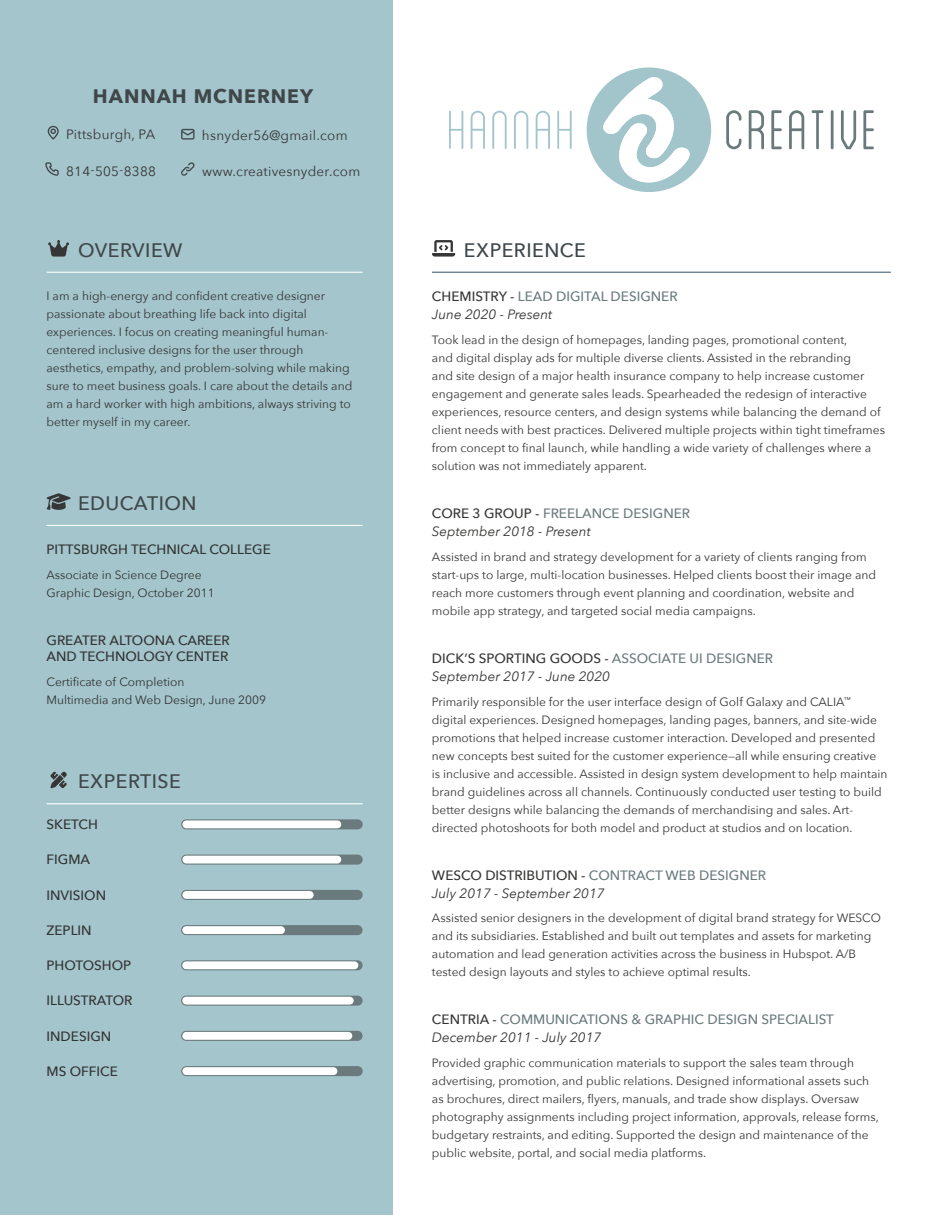
<style>
.page{position:relative;width:945px;height:1215px;background:#fff}
.page>*{position:absolute;margin:0;border:0;box-sizing:border-box;transform-origin:0 0}
.t1{font:500 19.5px "Avenir Next";letter-spacing:.025em;color:#3f474a}
.t2{font:700 19.5px "Avenir Next";letter-spacing:.05em;color:#3f474a}
.t3{font:500 13.5px "Avenir Next";color:#6b7a7c}
.t4{font:italic 13.5px "Avenir Next";color:#353534}
.t5{font:13.5px "Avenir Next";letter-spacing:.02em;color:#363636}
.t6{font:500 13.5px/16.2px "Avenir Next";color:#323332}
.t7{font:500 13.5px "Avenir Next";color:#333}
.t8{font:500 13.5px "Avenir Next";color:#353534}
.t9{font:500 13.5px "Avenir Next";color:#6a7a7d}
.t10{font:12px/18px "Avenir Next";color:#353534}
.t11{font:12px "Avenir Next";color:#323332}
.s1{color:#353534}
.s2{color:#6b7a7c}
.s3{color:#323332}
</style>
<div class="page">
<div style="left:0;top:0;width:392px;height:1215px;background:#a4c5cc"></div>
<hr style="left:47px;top:525px;width:316px;height:1px;background:#fff">
<hr style="left:47px;top:272px;width:316px;height:1px;background:#fff">
<svg style="left:449px;top:111px;width:14px;height:38px"></svg>
<svg style="left:471px;top:111px;width:14px;height:38px"></svg>
<svg style="left:492px;top:111px;width:15px;height:38px"></svg>
<svg style="left:514px;top:111px;width:14px;height:38px"></svg>
<svg style="left:536px;top:111px;width:14px;height:38px"></svg>
<svg style="left:557px;top:111px;width:15px;height:38px"></svg>
<svg style="left:586px;top:67px;width:126px;height:125px"></svg>
<svg style="left:726px;top:110px;width:15px;height:39px"></svg>
<svg style="left:749px;top:110px;width:15px;height:39px"></svg>
<svg style="left:771px;top:110px;width:11px;height:39px"></svg>
<svg style="left:789px;top:110px;width:15px;height:39px"></svg>
<svg style="left:812px;top:110px;width:11px;height:39px"></svg>
<hr style="left:831px;top:110px;width:3px;height:39px;background:#6a7a7b">
<svg style="left:841px;top:110px;width:15px;height:39px"></svg>
<svg style="left:863px;top:110px;width:11px;height:39px"></svg>
<hr style="left:47px;top:803px;width:316px;height:1px;background:#fff">
<div style="left:181px;top:819px;width:182px;height:10px;background:#6a7a7d;border-radius:5px"></div>
<div style="left:182px;top:820px;width:159px;height:8px;background:#fff;border-radius:4px"></div>
<div style="left:181px;top:855px;width:182px;height:10px;background:#6a7a7d;border-radius:5px"></div>
<div style="left:182px;top:856px;width:159px;height:8px;background:#fff;border-radius:4px"></div>
<div style="left:181px;top:890px;width:182px;height:10px;background:#6a7a7d;border-radius:5px"></div>
<div style="left:182px;top:891px;width:132px;height:8px;background:#fff;border-radius:4px"></div>
<div style="left:181px;top:925px;width:182px;height:10px;background:#6a7a7d;border-radius:5px"></div>
<div style="left:182px;top:926px;width:103px;height:8px;background:#fff;border-radius:4px"></div>
<svg style="left:181px;top:960px;width:182px;height:10px"></svg>
<div style="left:182px;top:961px;width:176px;height:8px;background:#fff;border-radius:4px"></div>
<div style="left:181px;top:996px;width:182px;height:10px;background:#6a7a7d;border-radius:5px"></div>
<div style="left:182px;top:997px;width:172px;height:8px;background:#fff;border-radius:4px"></div>
<div style="left:181px;top:1031px;width:182px;height:10px;background:#6a7a7d;border-radius:5px"></div>
<div style="left:182px;top:1032px;width:170px;height:8px;background:#fff;border-radius:4px"></div>
<div style="left:181px;top:1066px;width:182px;height:10px;background:#6a7a7d;border-radius:5px"></div>
<div style="left:182px;top:1067px;width:155px;height:8px;background:#fff;border-radius:4px"></div>
<svg style="left:181px;top:129px;width:13px;height:11px"></svg>
<svg style="left:48px;top:126px;width:11px;height:14px"></svg>
<svg style="left:181px;top:162px;width:14px;height:14px"></svg>
<svg style="left:45px;top:162px;width:14px;height:14px"></svg>
<svg style="left:47px;top:493px;width:24px;height:17px"></svg>
<hr style="left:432px;top:272px;width:459px;height:1px;background:#496376">
<svg style="left:432px;top:240px;width:23px;height:17px"></svg>
<svg style="left:48px;top:240px;width:21px;height:17px"></svg>
<svg style="left:50px;top:772px;width:17px;height:16px"></svg>
<p class="t2" style="left:93px;top:80px;width:222px">HANNAH MCNERNEY</p>
<p class="t5" style="left:66px;top:123px;width:91px">Pittsburgh, PA</p>
<p class="t5" style="left:202px;top:123px;width:147px">hsnyder56@gmail.com</p>
<p class="t5" style="left:66px;top:159px;width:91px">814-505-8388</p>
<p class="t5" style="left:202px;top:160px;width:160px">www.creativesnyder.com</p>
<p class="t1" style="left:78px;top:233px;width:106px">OVERVIEW</p>
<p class="t10" style="left:47px;top:286px;width:307px">I am a high-energy and confident creative designer passionate about breathing life back into digital experiences. I focus on creating meaningful human&shy;centered inclusive designs for the user through aesthetics, empathy, and problem-solving while making sure to meet business goals. I care about the details and am a hard worker with high ambitions, always striving to better myself in my career.</p>
<p class="t1" style="left:78px;top:486px;width:120px">EDUCATION</p>
<p class="t6" style="left:47px;top:541px;width:226px">PITTSBURGH TECHNICAL COLLEGE</p>
<p class="t11" style="left:47px;top:564px;width:157px">Associate in Science Degree</p>
<p class="t11" style="left:47px;top:582px;width:170px">Graphic Design, October 2011</p>
<p class="t6" style="left:47px;top:632px;width:185px">GREATER ALTOONA CAREER<br>AND TECHNOLOGY CENTER</p>
<p class="t11" style="left:47px;top:672px;width:140px">Certificate of Completion</p>
<p class="t11" style="left:47px;top:690px;width:221px">Multimedia and Web Design, June 2009</p>
<p class="t1" style="left:78px;top:765px;width:104px">EXPERTISE</p>
<p class="t7" style="left:47px;top:813px;width:53px">SKETCH</p>
<p class="t7" style="left:47px;top:848px;width:45px">FIGMA</p>
<p class="t7" style="left:47px;top:883px;width:61px">INVISION</p>
<p class="t7" style="left:47px;top:919px;width:47px">ZEPLIN</p>
<p class="t7" style="left:47px;top:954px;width:86px">PHOTOSHOP</p>
<p class="t7" style="left:47px;top:989px;width:87px">ILLUSTRATOR</p>
<p class="t7" style="left:47px;top:1024px;width:66px">INDESIGN</p>
<p class="t7" style="left:47px;top:1060px;width:73px">MS OFFICE</p>
<p class="t1" style="left:464px;top:233px;width:124px">EXPERIENCE</p>
<p class="t9" style="left:432px;top:285px;width:247px"><span class="s1">CHEMISTRY -</span> LEAD DIGITAL DESIGNER</p>
<p class="t4" style="left:432px;top:303px;width:122px">June 2020 - Present</p>
<p class="t10" style="left:432px;top:330px;width:455px">Took lead in the design of homepages, landing pages, promotional content,<br>and digital display ads for multiple diverse clients. Assisted in the rebranding<br>and site design of a major health insurance company to help increase customer engagement and generate sales leads. Spearheaded the redesign of interactive experiences, resource centers, and design systems while balancing the demand of client needs with best practices. Delivered multiple projects within tight timeframes from concept to final launch, while handling a wide variety of challenges where a solution was not immediately apparent.</p>
<p class="t3" style="left:432px;top:502px;width:260px"><span class="s1">CORE 3 GROUP -</span> FREELANCE DESIGNER</p>
<p class="t4" style="left:432px;top:520px;width:160px">September 2018 - Present</p>
<p class="t10" style="left:432px;top:547px;width:446px">Assisted in brand and strategy development for a variety of clients ranging from start-ups to large, multi-location businesses. Helped clients boost their image and reach more customers through event planning and coordination, website and mobile app strategy, and targeted social media campaigns.</p>
<p class="t8" style="left:432px;top:647px;width:343px">DICK’S SPORTING GOODS - <span class="s2">ASSOCIATE UI DESIGNER</span></p>
<p class="t4" style="left:432px;top:665px;width:180px">September 2017 - June 2020</p>
<p class="t10" style="left:432px;top:692px;width:457px">Primarily responsible for the user interface design of Golf Galaxy and CALIA<sup>™ </sup>digital experiences. Designed homepages, landing pages, banners, and site-wide promotions that helped increase customer interaction. Developed and presented new concepts best suited for the customer experience—all while ensuring creative is inclusive and accessible. Assisted in design system development to help maintain brand guidelines across all channels. Continuously conducted user testing to build better designs while balancing the demands of merchandising and sales. Art&shy;directed photoshoots for both model and product at studios and on location.</p>
<p class="t3" style="left:432px;top:863px;width:336px"><span class="s1">WESCO DISTRIBUTION</span> <span class="s3">-</span> CONTRACT WEB DESIGNER</p>
<p class="t4" style="left:432px;top:882px;width:174px">July 2017 - September 2017</p>
<p class="t10" style="left:432px;top:909px;width:450px">Assisted senior designers in the development of digital brand strategy for WESCO and its subsidiaries. Established and built out templates and assets for marketing automation and lead generation activities across the business in Hubspot. A/B tested design layouts and styles to achieve optimal results.</p>
<p class="t3" style="left:432px;top:1008px;width:403px"><span class="s1">CENTRIA -</span> COMMUNICATIONS &amp; GRAPHIC DESIGN SPECIALIST</p>
<p class="t4" style="left:432px;top:1026px;width:171px">December 2011 - July 2017</p>
<p class="t10" style="left:432px;top:1053px;width:448px">Provided graphic communication materials to support the sales team through advertising, promotion, and public relations. Designed informational assets such as brochures, direct mailers, flyers, manuals, and trade show displays. Oversaw photography assignments including project information, approvals, release forms, budgetary restraints, and editing. Supported the design and maintenance of the public website, portal, and social media platforms.</p>
</div>
